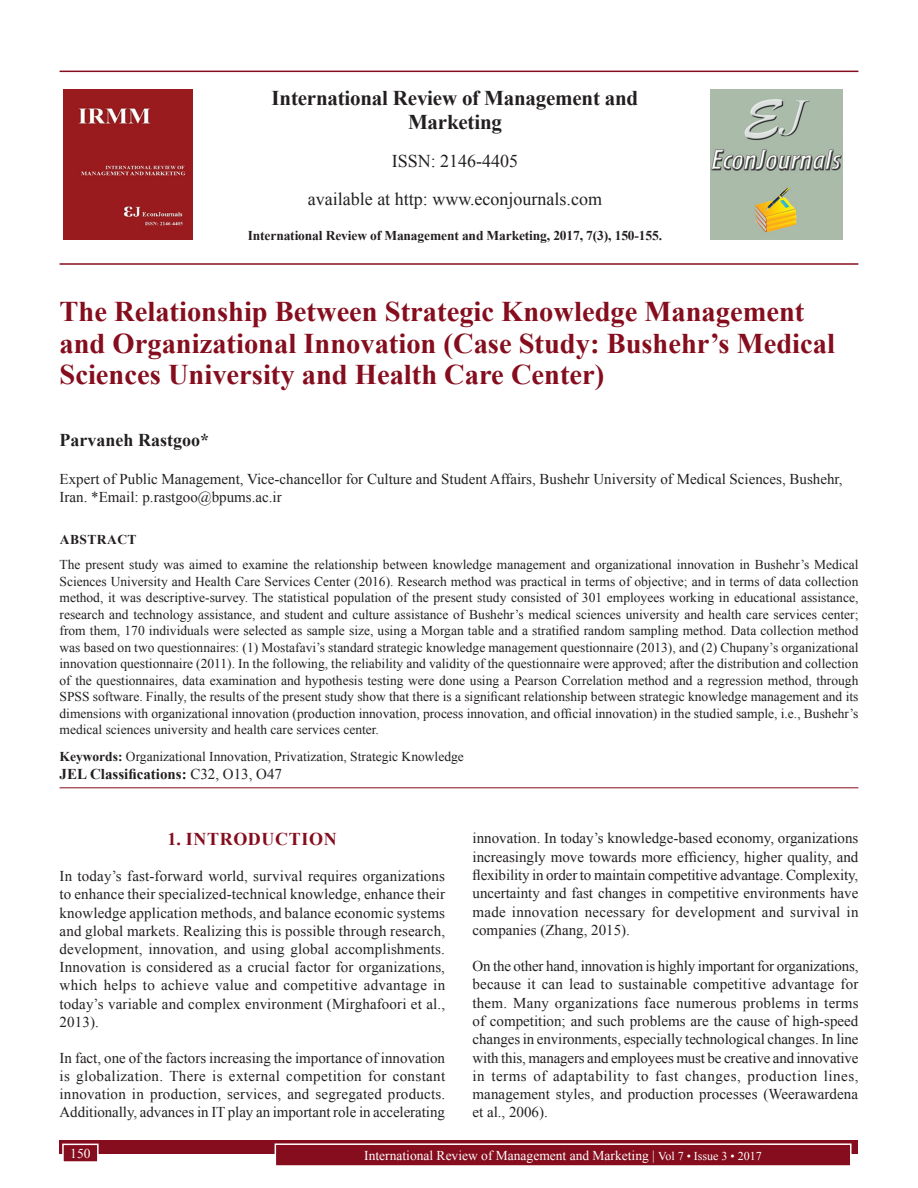
<style>
.page{position:relative;width:918px;height:1188px;background:#fff}
.page>*{position:absolute;margin:0;border:0;box-sizing:border-box;transform-origin:0 0}
.t1{font:700 28.5px/31.5px "Times New Roman";color:#850d1d}
.t2{font:700 21px/24px "Times New Roman";letter-spacing:-.01em;color:#231f20;text-align:center}
.t3{font:18px/38px "Times New Roman";color:#231f20;text-align:center}
.t4{font:700 18px "Times New Roman";color:#231f20}
.t5{font:700 18px "Times New Roman";letter-spacing:.035em;color:#850d1d}
.t6{font:15px/18.3px "Times New Roman";color:#231f20;text-align:justify}
.t7{font:700 15px "Times New Roman";color:#231f20}
.t8{font:13.5px/16.5px "Times New Roman";color:#231f20;text-align:justify}
.t9{font:13.5px "Times New Roman";color:#fff}
.t10{font:700 13.5px "Times New Roman";letter-spacing:-.01em;color:#231f20}
.t11{font:700 13.5px "Times New Roman";letter-spacing:.035em;color:#231f20}
.s1{font-weight:700}
.s2{font-weight:400}
.s3{font-size:12px}
</style>
<div class="page">
<hr style="left:60px;top:71px;width:798px;height:1px;background:#850d1d">
<hr style="left:60px;top:263px;width:798px;height:2px;background:#850d1d">
<img style="left:64px;top:89px;width:129px;height:151px">
<img style="left:711px;top:89px;width:132px;height:150px">
<div style="left:60px;top:1140px;width:798px;height:13px;background:#850d1d"></div>
<div style="left:275px;top:1144px;width:576px;height:22px;background:#850d1d"></div>
<div style="left:275px;top:1143px;width:577px;height:24px;border:2px solid #fff"></div>
<div style="left:63px;top:1144px;width:35px;height:18px;background:#850d1d"></div>
<div style="left:62px;top:1144px;width:37px;height:19px;border:2px solid #fff"></div>
<hr style="left:60px;top:787px;width:798px;height:1px;background:#850d1d">
<h2 class="t2" style="left:272px;top:85px;width:368px">International Review of Management and<br>Marketing</h2>
<p class="t3" style="left:308px;top:141px;width:296px">ISSN: 2146-4405<br>available at http: www.econjournals.com</p>
<p class="t10" style="left:248px;top:226px;width:416px">International Review of Management and Marketing, 2017, 7(3), 150-155.</p>
<h1 class="t1" style="left:60px;top:295px;width:777px">The Relationship Between Strategic Knowledge Management and Organizational Innovation (Case Study: Bushehr’s Medical<br>Sciences University and Health Care Center)</h1>
<p class="t4" style="left:60px;top:427px;width:151px">Parvaneh Rastgoo*</p>
<p class="t6" style="left:60px;top:470px;width:785px">Expert of Public Management, Vice-chancellor for Culture and Student Affairs, Bushehr University of Medical Sciences, Bushehr,<br>Iran. *Email: p.rastgoo@bpums.ac.ir</p>
<p class="t11" style="left:60px;top:530px;width:78px">ABSTRACT</p>
<p class="t8" style="left:60px;top:556px;width:800px">The present study was aimed to examine the relationship between knowledge management and organizational innovation in Bushehr’s Medical Sciences University and Health Care Services Center (2016). Research method was practical in terms of objective; and in terms of data collection method, it was descriptive-survey. The statistical population of the present study consisted of 301 employees working in educational assistance, research and technology assistance, and student and culture assistance of Bushehr’s medical sciences university and health care services center; from them, 170 individuals were selected as sample size, using a Morgan table and a stratified random sampling method. Data collection method was based on two questionnaires: (1) Mostafavi’s standard strategic knowledge management questionnaire (2013), and (2) Chupany’s organizational innovation questionnaire (2011). In the following, the reliability and validity of the questionnaire were approved; after the distribution and collection of the questionnaires, data examination and hypothesis testing were done using a Pearson Correlation method and a regression method, through SPSS software. Finally, the results of the present study show that there is a significant relationship between strategic knowledge management and its dimensions with organizational innovation (production innovation, process innovation, and official innovation) in the studied sample, i.e., Bushehr’s medical sciences university and health care services center.</p>
<p class="t8" style="left:60px;top:748px;width:406px"><span class="s1">Keywords:</span> Organizational Innovation, Privatization, Strategic Knowledge</p>
<p class="t7" style="left:60px;top:763px;width:224px">JEL Classifications: <span class="s2">C32, O13, O47</span></p>
<p class="t5" style="left:168px;top:826px;width:171px">1. INTRODUCTION</p>
<p class="t6" style="left:60px;top:867px;width:387px">In today’s fast-forward world, survival requires organizations to enhance their specialized-technical knowledge, enhance their knowledge application methods, and balance economic systems and global markets. Realizing this is possible through research, development, innovation, and using global accomplishments.<br>Innovation is considered as a crucial factor for organizations, which helps to achieve value and competitive advantage in today’s variable and complex environment (Mirghafoori et al., 2013).</p>
<p class="t6" style="left:60px;top:1048px;width:387px">In fact, one of the factors increasing the importance of innovation is globalization. There is external competition for constant innovation in production, services, and segregated products.<br>Additionally, advances in IT play an important role in accelerating</p>
<p class="t6" style="left:473px;top:829px;width:388px">innovation. In today’s knowledge-based economy, organizations increasingly move towards more efficiency, higher quality, and flexibility in order to maintain competitive advantage. Complexity, uncertainty and fast changes in competitive environments have made innovation necessary for development and survival in companies (Zhang, 2015).</p>
<p class="t6" style="left:473px;top:956px;width:388px">On the other hand, innovation is highly important for organizations, because it can lead to sustainable competitive advantage for them. Many organizations face numerous problems in terms of competition; and such problems are the cause of high-speed changes in environments, especially technological changes. In line with this, managers and employees must be creative and innovative in terms of adaptability to fast changes, production lines, management styles, and production processes (Weerawardena et al., 2006).</p>
<p class="t9" style="left:70px;top:1144px;width:22px">150</p>
<p class="t9" style="left:364px;top:1146px;width:399px">International Review of Management and Marketing | <span class="s3">Vol 7 • Issue 3 • 2017</span></p>
</div>
